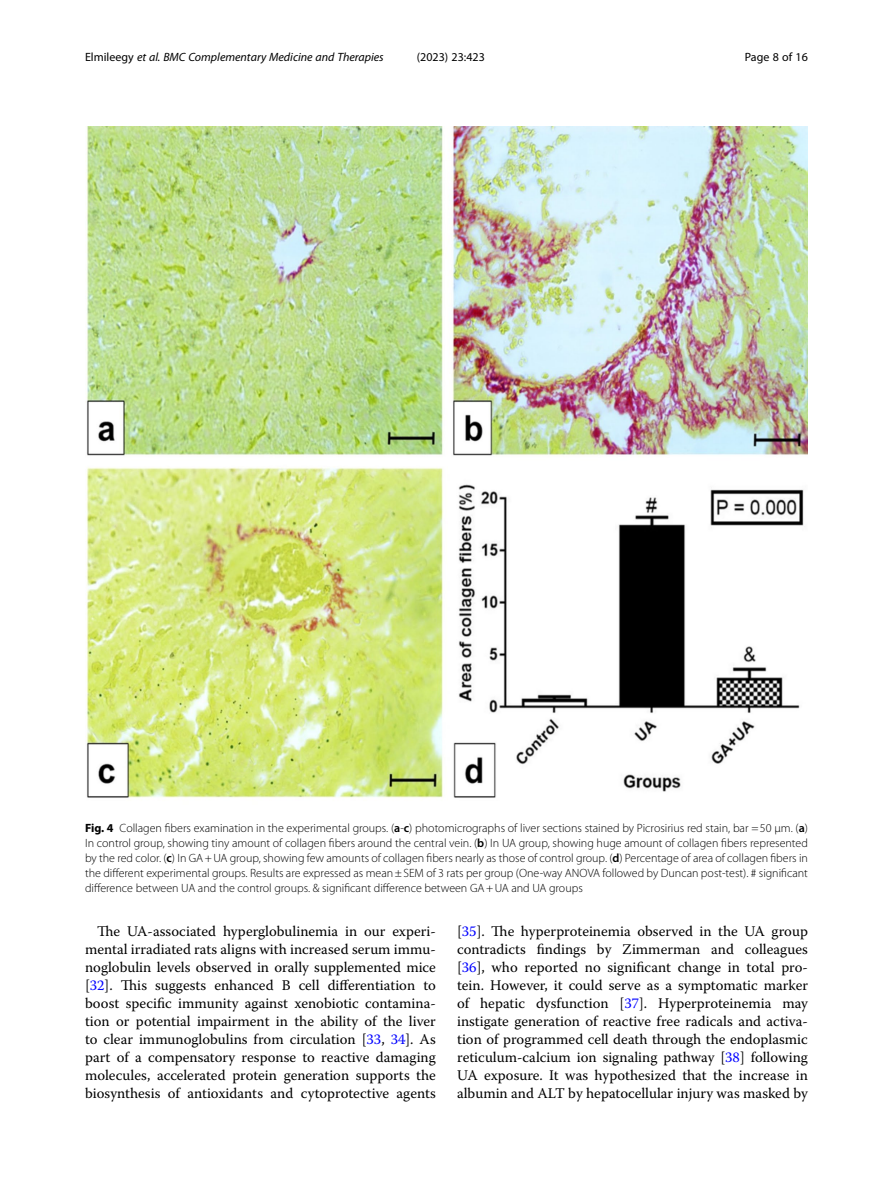
<style>
.page{position:relative;width:893px;height:1191px;background:#fff}
.page>*{position:absolute;margin:0;border:0;box-sizing:border-box;transform-origin:0 0}
.Body_Text_Indent{font:14.7px/18px "Warnock Pro";color:#000;text-align:justify}
.Figure_Caption{font:300 12px/15px "Myriad Pro";color:#000;text-align:justify}
.t1{font:italic 12px "Myriad Pro";color:#000}
.t2{font:12px "Myriad Pro";color:#000}
.s1{font-style:normal}
.s2{font-weight:700}
.s3{font-weight:600}
.s4{color:#00f}
</style>
<div class="page">
<img style="left:86px;top:126px;width:722px;height:672px">
<p class="t1" style="left:85px;top:50px;width:300px"><span class="s1">Elmileegy</span> et al. BMC Complementary Medicine and Therapies</p>
<p class="t2" style="left:417px;top:50px;width:70px">(2023) 23:423</p>
<p class="t2" style="left:745px;top:50px;width:65px">Page 8 of 16</p>
<p class="Figure_Caption" style="left:85px;top:820px;width:724px"><span class="s2">Fig. 4</span> Collagen fibers examination in the experimental groups. (<span class="s3">a</span>-<span class="s3">c</span>) photomicrographs of liver sections stained by Picrosirius red stain, bar =50 μm. (<span class="s3">a</span>)<br>In control group, showing tiny amount of collagen fibers around the central vein. (<span class="s3">b</span>) In UA group, showing huge amount of collagen fibers represented by the red color. (<span class="s3">c</span>) In GA+UA group, showing few amounts of collagen fibers nearly as those of control group. (<span class="s3">d</span>) Percentage of area of collagen fibers in the different experimental groups. Results are expressed as mean±SEM of 3 rats per group (One-way ANOVA followed by Duncan post-test). # significant difference between UA and the control groups. &amp; significant difference between GA+UA and UA groups</p>
<p class="Body_Text_Indent" style="left:85px;top:922px;width:352px;text-indent:12px">The UA-associated hyperglobulinemia in our experi&shy;mental irradiated rats aligns with increased serum immu&shy;noglobulin levels observed in orally supplemented mice [<span class="s4">32</span>]. This suggests enhanced B cell differentiation to boost specific immunity against xenobiotic contamina&shy;tion or potential impairment in the ability of the liver to clear immunoglobulins from circulation [<span class="s4">33</span>, <span class="s4">34</span>]. As part of a compensatory response to reactive damaging molecules, accelerated protein generation supports the biosynthesis of antioxidants and cytoprotective agents</p>
<p class="Body_Text_Indent" style="left:457px;top:922px;width:352px">[<span class="s4">35</span>]. The hyperproteinemia observed in the UA group contradicts findings by Zimmerman and colleagues [<span class="s4">36</span>], who reported no significant change in total pro&shy;tein. However, it could serve as a symptomatic marker of hepatic dysfunction [<span class="s4">37</span>]. Hyperproteinemia may instigate generation of reactive free radicals and activa&shy;tion of programmed cell death through the endoplasmic reticulum-calcium ion signaling pathway [<span class="s4">38</span>] following UA exposure. It was hypothesized that the increase in albumin and ALT by hepatocellular injury was masked by</p>
</div>
